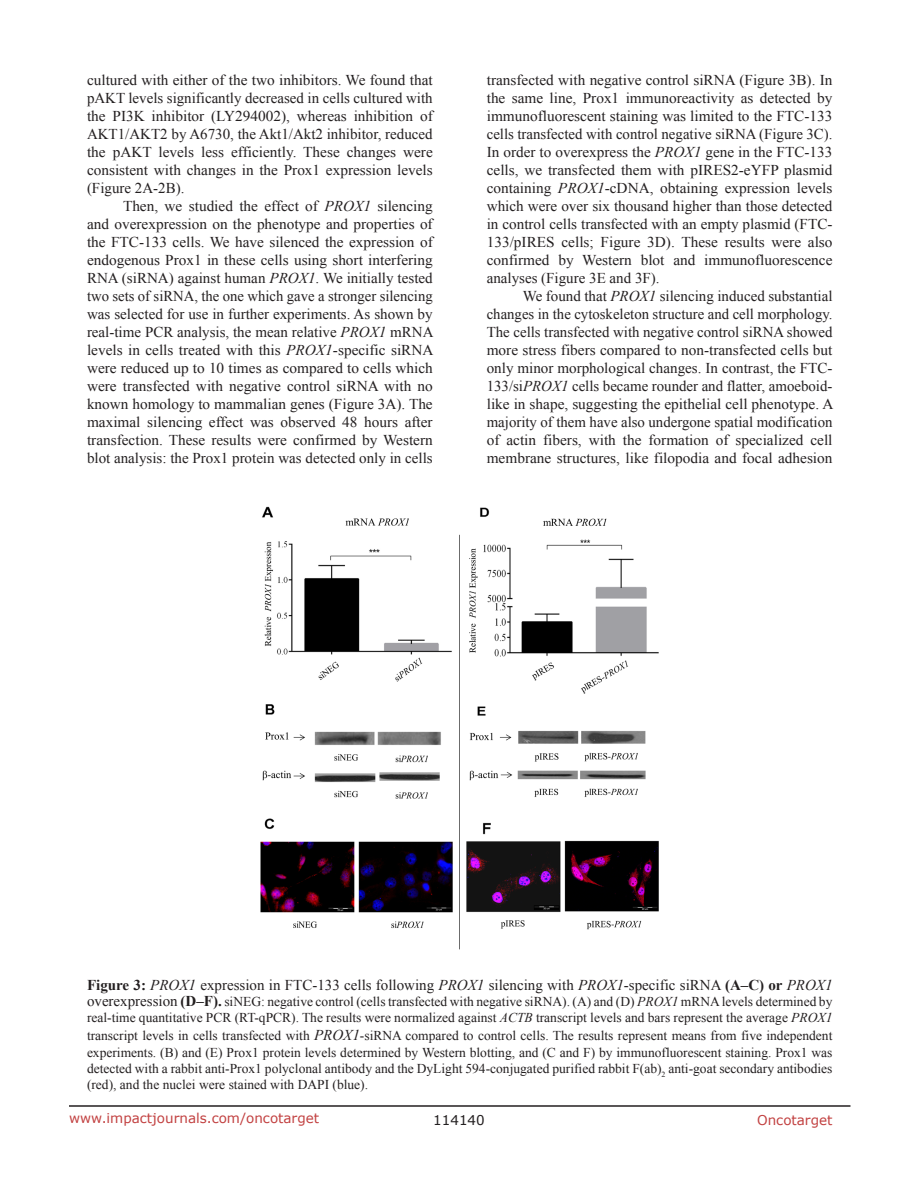
<style>
.page{position:relative;width:918px;height:1188px;background:#fff}
.page>*{position:absolute;margin:0;border:0;box-sizing:border-box;transform-origin:0 0}
.BodyText{font:15px/18px "Times New Roman";color:#231f20;text-align:justify}
.figuretext{font:15px "Times New Roman";color:#231f20}
.figuretext-2{font:13.5px/16.2px "Times New Roman";color:#231f20}
.t1{font:13.5px "Verdana";color:#c24141}
.t2{font:13.5px "Verdana";color:#231f20}
.s1{font-style:italic}
.s2{font-weight:700}
.s3{font-size:15px}
.s4{font-weight:700;font-size:15px}
.s5{font-style:italic;font-size:15px}
</style>
<div class="page">
<hr style="left:69px;top:1105px;width:781px;height:2px;background:#231f20">
<img style="left:260px;top:506px;width:399px;height:444px">
<p class="BodyText" style="left:87px;top:71px;width:347px">cultured with either of the two inhibitors. We found that pAKT levels significantly decreased in cells cultured with the PI3K inhibitor (LY294002), whereas inhibition of AKT1/AKT2 by A6730, the Akt1/Akt2 inhibitor, reduced the pAKT levels less efficiently. These changes were consistent with changes in the Prox1 expression levels (Figure 2A-2B).</p>
<p class="BodyText" style="left:87px;top:197px;width:348px;text-indent:36px">Then, we studied the effect of <span class="s1">PROX1</span> silencing and overexpression on the phenotype and properties of the FTC-133 cells. We have silenced the expression of endogenous Prox1 in these cells using short interfering RNA (siRNA) against human <span class="s1">PROX1</span>. We initially tested two sets of siRNA, the one which gave a stronger silencing was selected for use in further experiments. As shown by real-time PCR analysis, the mean relative <span class="s1">PROX1</span> mRNA levels in cells treated with this <span class="s1">PROX1</span>-specific siRNA were reduced up to 10 times as compared to cells which were transfected with negative control siRNA with no known homology to mammalian genes (Figure 3A). The maximal silencing effect was observed 48 hours after transfection. These results were confirmed by Western blot analysis: the Prox1 protein was detected only in cells</p>
<p class="BodyText" style="left:487px;top:71px;width:347px">transfected with negative control siRNA (Figure 3B). In the same line, Prox1 immunoreactivity as detected by immunofluorescent staining was limited to the FTC-133 cells transfected with control negative siRNA (Figure 3C).<br>In order to overexpress the <span class="s1">PROX1</span> gene in the FTC-133 cells, we transfected them with pIRES2-eYFP plasmid containing <span class="s1">PROX1</span>-cDNA, obtaining expression levels which were over six thousand higher than those detected in control cells transfected with an empty plasmid (FTC-133/pIRES cells; Figure 3D). These results were also confirmed by Western blot and immunofluorescence analyses (Figure 3E and 3F).</p>
<p class="BodyText" style="left:487px;top:287px;width:348px;text-indent:36px">We found that <span class="s1">PROX1</span> silencing induced substantial changes in the cytoskeleton structure and cell morphology.<br>The cells transfected with negative control siRNA showed more stress fibers compared to non-transfected cells but only minor morphological changes. In contrast, the FTC-133/si<span class="s1">PROX1</span> cells became rounder and flatter, amoeboid&shy;like in shape, suggesting the epithelial cell phenotype. A majority of them have also undergone spatial modification of actin fibers, with the formation of specialized cell membrane structures, like filopodia and focal adhesion</p>
<p class="figuretext" style="left:87px;top:975px;width:747px"><span class="s2">Figure 3:</span> <span class="s1">PROX1</span> expression in FTC-133 cells following <span class="s1">PROX1</span> silencing with <span class="s1">PROX1</span>-specific siRNA <span class="s2">(A–C) or</span> <span class="s1">PROX1</span></p>
<p class="figuretext-2" style="left:87px;top:993px;width:747px"><span class="s3">overexpression</span> <span class="s4">(D–F).</span> siNEG: negative control (cells transfected with negative siRNA). (A) and (D) <span class="s1">PROX1</span> mRNA levels determined by real-time quantitative PCR (RT-qPCR). The results were normalized against <span class="s1">ACTB</span> transcript levels and bars represent the average <span class="s1">PROX1</span></p>
<p class="figuretext-2" style="left:87px;top:1028px;width:747px;text-align:justify">transcript levels in cells transfected with <span class="s5">PROX1</span>-siRNA compared to control cells. The results represent means from five independent experiments. (B) and (E) Prox1 protein levels determined by Western blotting, and (C and F) by immunofluorescent staining. Prox1 was detected with a rabbit anti-Prox1 polyclonal antibody and the DyLight 594-conjugated purified rabbit F(ab)<sub>2</sub> anti-goat secondary antibodies (red), and the nuclei were stained with DAPI (blue).</p>
<p class="t1" style="left:69px;top:1109px;width:252px">www.impactjournals.com/oncotarget</p>
<p class="t2" style="left:433px;top:1111px;width:53px">114140</p>
<p class="t1" style="left:757px;top:1111px;width:77px">Oncotarget</p>
</div>
